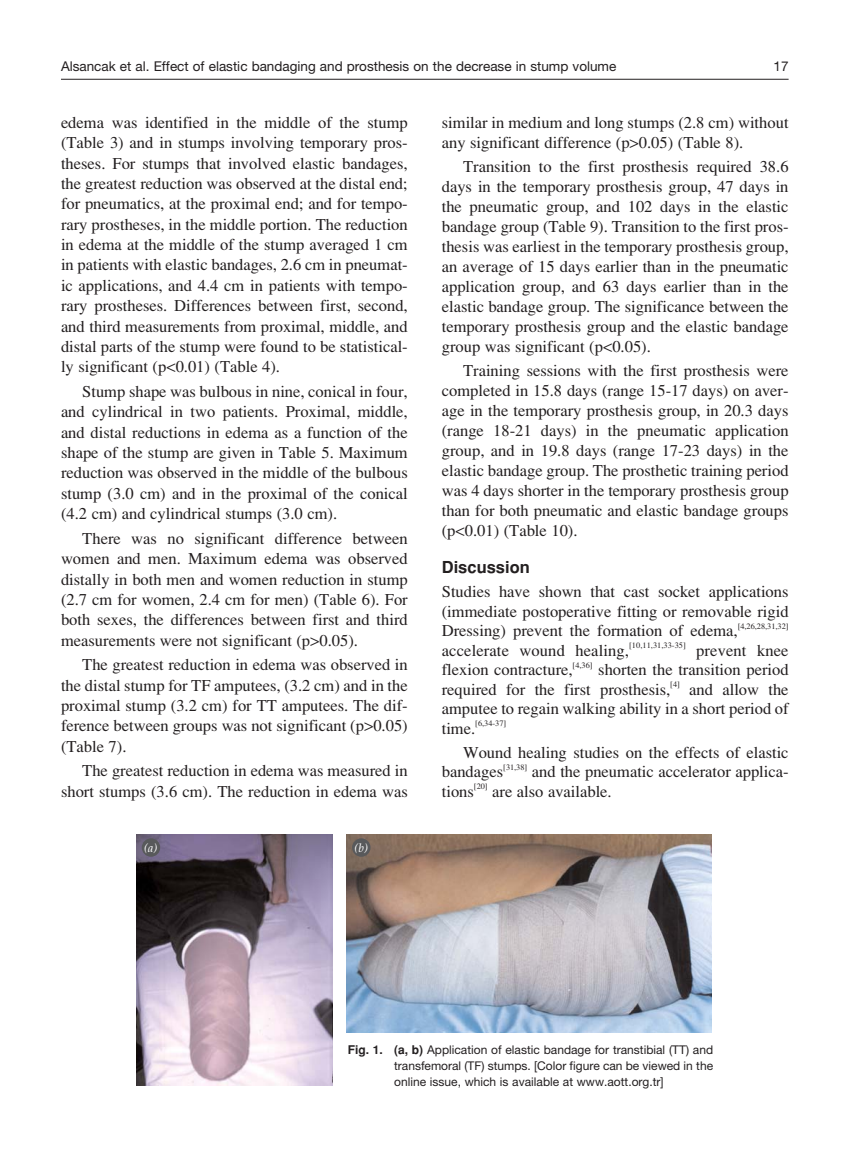
<style>
.page{position:relative;width:851px;height:1149px;background:#fff}
.page>*{position:absolute;margin:0;border:0;box-sizing:border-box;transform-origin:0 0}
.t1{font:16.5px/20.4px "Times";color:#231f20;text-align:justify}
.t2{font:700 16.5px "Helvetica";color:#231f20}
.t3{font:13.5px "Helvetica T";color:#231f20}
.t4{font:12px/15.8px "Helvetica T";color:#231f20;text-align:justify}
.t5{font:12px "Palatino Italic Turk";color:#fff}
.t6{font:8.25px "Times";color:#231f20}
.s1{font-family:"Helvetica";font-weight:700}
</style>
<div class="page">
<hr style="left:61px;top:79px;width:727px;height:1px;background:#231f20">
<img style="left:136px;top:834px;width:196px;height:251px">
<img style="left:346px;top:834px;width:365px;height:198px">
<div style="left:142px;top:838px;width:18px;height:18px;background:#58595b;border-radius:50%"></div>
<div style="left:352px;top:838px;width:18px;height:18px;background:#58595b;border-radius:50%"></div>
<p class="t3" style="left:61px;top:61px;width:556px">Alsancak et al. Effect of elastic bandaging and prosthesis on the decrease in stump volume</p>
<p class="t3" style="left:773px;top:61px;width:17px">17</p>
<p class="t1" style="left:61px;top:114px;width:348px">edema was identified in the middle of the stump (Table 3) and in stumps involving temporary pros&shy;theses. For stumps that involved elastic bandages, the greatest reduction was observed at the distal end; for pneumatics, at the proximal end; and for tempo&shy;rary prostheses, in the middle portion. The reduction in edema at the middle of the stump averaged 1 cm in patients with elastic bandages, 2.6 cm in pneumat&shy;ic applications, and 4.4 cm in patients with tempo&shy;rary prostheses. Differences between first, second, and third measurements from proximal, middle, and distal parts of the stump were found to be statistical&shy;ly significant (p&lt;0.01) (Table 4).</p>
<p class="t1" style="left:61px;top:383px;width:348px;text-indent:21px">Stump shape was bulbous in nine, conical in four, and cylindrical in two patients. Proximal, middle, and distal reductions in edema as a function of the shape of the stump are given in Table 5. Maximum reduction was observed in the middle of the bulbous stump (3.0 cm) and in the proximal of the conical (4.2 cm) and cylindrical stumps (3.0 cm).</p>
<p class="t1" style="left:61px;top:529px;width:348px;text-indent:21px">There was no significant difference between women and men. Maximum edema was observed distally in both men and women reduction in stump (2.7 cm for women, 2.4 cm for men) (Table 6). For both sexes, the differences between first and third measurements were not significant (p&gt;0.05).</p>
<p class="t1" style="left:61px;top:656px;width:348px;text-indent:21px">The greatest reduction in edema was observed in the distal stump for TF amputees, (3.2 cm) and in the proximal stump (3.2 cm) for TT amputees. The dif&shy;ference between groups was not significant (p&gt;0.05) (Table 7).</p>
<p class="t1" style="left:61px;top:762px;width:348px;text-align:right">The greatest reduction in edema was measured in short stumps (3.6 cm). The reduction in edema was</p>
<p class="t5" style="left:144px;top:842px;width:15px">(a)</p>
<p class="t5" style="left:354px;top:842px;width:15px">(b)</p>
<p class="t1" style="left:442px;top:114px;width:348px;line-height:20px">similar in medium and long stumps (2.8 cm) without any significant difference (p&gt;0.05) (Table 8).</p>
<p class="t1" style="left:442px;top:158px;width:348px;line-height:20px;text-indent:21px">Transition to the first prosthesis required 38.6 days in the temporary prosthesis group, 47 days in the pneumatic group, and 102 days in the elastic bandage group (Table 9). Transition to the first pros&shy;thesis was earliest in the temporary prosthesis group, an average of 15 days earlier than in the pneumatic application group, and 63 days earlier than in the elastic bandage group. The significance between the temporary prosthesis group and the elastic bandage group was significant (p&lt;0.05).</p>
<p class="t1" style="left:442px;top:362px;width:348px;line-height:20px;text-indent:21px">Training sessions with the first prosthesis were completed in 15.8 days (range 15-17 days) on aver&shy;age in the temporary prosthesis group, in 20.3 days (range 18-21 days) in the pneumatic application group, and in 19.8 days (range 17-23 days) in the elastic bandage group. The prosthetic training period was 4 days shorter in the temporary prosthesis group than for both pneumatic and elastic bandage groups (p&lt;0.01) (Table 10).</p>
<p class="t2" style="left:442px;top:561px;width:90px">Discussion</p>
<p class="t1" style="left:442px;top:583px;width:348px;line-height:19.5px">Studies have shown that cast socket applications (immediate postoperative fitting or removable rigid Dressing) prevent the formation of edema,</p>
<p class="t6" style="left:737px;top:623px;width:52px">[4,26,28,31,32]</p>
<p class="t1" style="left:442px;top:641px;width:189px">accelerate wound healing,</p>
<p class="t6" style="left:629px;top:642px;width:58px">[10,11,31,33-35]</p>
<p class="t1" style="left:696px;top:641px;width:94px">prevent knee</p>
<p class="t1" style="left:442px;top:661px;width:132px">flexion contracture,</p>
<p class="t6" style="left:572px;top:662px;width:21px">[4,36]</p>
<p class="t1" style="left:442px;top:661px;width:348px;line-height:19.5px;text-indent:156px">shorten the transition period required for the first prosthesis,</p>
<p class="t6" style="left:670px;top:681px;width:11px">[4]</p>
<p class="t1" style="left:442px;top:681px;width:348px;line-height:19.5px;text-indent:247px">and allow the amputee to regain walking ability in a short period of time.</p>
<p class="t6" style="left:475px;top:720px;width:32px">[6,34-37]</p>
<p class="t1" style="left:442px;top:743px;width:348px;line-height:19.5px;text-indent:21px">Wound healing studies on the effects of elastic bandages</p>
<p class="t6" style="left:503px;top:763px;width:26px">[31,38]</p>
<p class="t1" style="left:532px;top:763px;width:258px">and the pneumatic accelerator applica-</p>
<p class="t1" style="left:442px;top:782px;width:34px">tions</p>
<p class="t6" style="left:474px;top:783px;width:15px">[20]</p>
<p class="t1" style="left:492px;top:782px;width:121px">are also available.</p>
<p class="t4" style="left:394px;top:1043px;width:320px;text-indent:-46px"><span class="s1">Fig. 1. (a, b)</span> Application of elastic bandage for transtibial (TT) and transfemoral (TF) stumps. [Color figure can be viewed in the online issue, which is available at www.aott.org.tr]</p>
</div>
